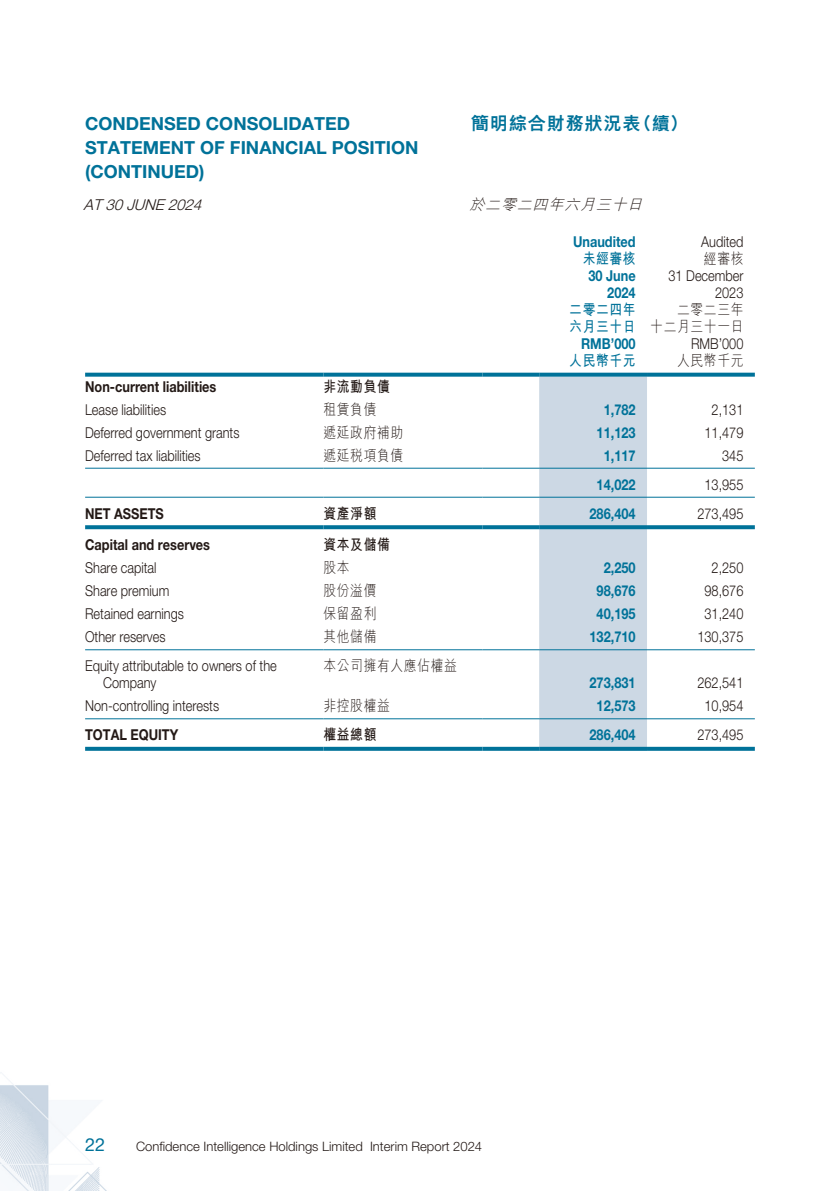
<style>
.page{position:relative;width:840px;height:1191px;background:#fff}
.page>*{position:absolute;margin:0;border:0;box-sizing:border-box;transform-origin:0 0}
.t1{font:700 18px/24px "Helvetica Neue LT Std";color:#007299}
.t2{font:800 18px "M Hei HK";letter-spacing:.05em;color:#007299}
.t3{font:18px "Helvetica Neue LT Std";color:#007299}
.t4{font:300 15px/17px "Helvetica Neue LT Std";color:#231916;text-align:right;scale:.85 1}
.t5{font:700 15px/17px "Helvetica Neue LT Std";color:#007299;text-align:right;scale:.85 1}
.t6{font:300 15px/17px "M Hei HK";letter-spacing:.05em;color:#231916;text-align:right;scale:.85 1}
.t7{font:700 15px "Helvetica Neue LT Std";color:#231916;scale:.85 1}
.t8{font:700 15px/17px "M Hei HK";letter-spacing:.05em;color:#007299;scale:.85 1}
.t9{font:700 15px "M Hei HK";letter-spacing:.05em;color:#231916;scale:.85 1}
.t10{font:italic 300 15px "Helvetica Neue LT Std";color:#231916}
.t11{font:italic 300 15px "M Hei HK";color:#231916}
.t12{font:300 13px "Helvetica Neue LT Std";color:#231916}
</style>
<div class="page">
<img style="left:0;top:372px;width:755px;height:819px">
<div style="left:539px;top:377px;width:107px;height:370px;background:#ccd8e4"></div>
<svg style="left:85px;top:373px;width:238px;height:4px"></svg>
<svg style="left:323px;top:373px;width:159px;height:4px"></svg>
<svg style="left:482px;top:373px;width:57px;height:4px"></svg>
<svg style="left:539px;top:373px;width:107px;height:4px"></svg>
<svg style="left:646px;top:373px;width:108px;height:4px"></svg>
<hr style="left:85px;top:468px;width:238px;height:1px;background:#007299">
<hr style="left:323px;top:468px;width:159px;height:1px;background:#007299">
<hr style="left:482px;top:468px;width:57px;height:1px;background:#007299">
<hr style="left:539px;top:468px;width:107px;height:1px;background:#007299">
<hr style="left:646px;top:468px;width:108px;height:1px;background:#007299">
<hr style="left:85px;top:497px;width:238px;height:1px;background:#007299">
<hr style="left:323px;top:497px;width:159px;height:1px;background:#007299">
<hr style="left:482px;top:497px;width:57px;height:1px;background:#007299">
<hr style="left:539px;top:497px;width:107px;height:1px;background:#007299">
<hr style="left:646px;top:497px;width:108px;height:1px;background:#007299">
<svg style="left:85px;top:525px;width:238px;height:4px"></svg>
<svg style="left:323px;top:525px;width:159px;height:4px"></svg>
<svg style="left:482px;top:525px;width:57px;height:4px"></svg>
<svg style="left:539px;top:525px;width:107px;height:4px"></svg>
<svg style="left:646px;top:525px;width:108px;height:4px"></svg>
<hr style="left:85px;top:649px;width:238px;height:1px;background:#007299">
<hr style="left:323px;top:649px;width:159px;height:1px;background:#007299">
<hr style="left:482px;top:649px;width:57px;height:1px;background:#007299">
<hr style="left:539px;top:649px;width:107px;height:1px;background:#007299">
<hr style="left:646px;top:649px;width:108px;height:1px;background:#007299">
<hr style="left:85px;top:718px;width:238px;height:1px;background:#007299">
<hr style="left:323px;top:718px;width:159px;height:1px;background:#007299">
<hr style="left:482px;top:718px;width:57px;height:1px;background:#007299">
<hr style="left:539px;top:718px;width:107px;height:1px;background:#007299">
<hr style="left:646px;top:718px;width:108px;height:1px;background:#007299">
<svg style="left:85px;top:747px;width:238px;height:4px"></svg>
<svg style="left:323px;top:747px;width:159px;height:4px"></svg>
<svg style="left:482px;top:747px;width:57px;height:4px"></svg>
<svg style="left:539px;top:747px;width:107px;height:4px"></svg>
<svg style="left:646px;top:747px;width:108px;height:4px"></svg>
<p class="t1" style="left:85px;top:111px;width:334px">CONDENSED CONSOLIDATED<br>STATEMENT OF FINANCIAL POSITION (CONTINUED)</p>
<p class="t10" style="left:84px;top:196px;width:124px">AT30JUNE 2024</p>
<p class="t2" style="left:471px;top:114px;width:218px">簡明綜合財務狀況表（續）</p>
<p class="t11" style="left:469px;top:197px;width:178px">於二零二四年六月三十日</p>
<p class="t5" style="left:572px;top:233px;width:75px">Unaudited</p>
<p class="t4" style="left:700px;top:233px;width:51px">Audited</p>
<p class="t8" style="left:582px;top:249px;width:64px">未經審核</p>
<p class="t6" style="left:703px;top:250px;width:48px">經審核</p>
<p class="t5" style="left:588px;top:267px;width:57px">30 June<br>2024</p>
<p class="t4" style="left:668px;top:267px;width:90px">31 December<br>2023</p>
<p class="t8" style="left:569px;top:300px;width:79px">二零二四年六月三十日</p>
<p class="t6" style="left:650px;top:301px;width:111px">二零二三年<br>十二月三十一日</p>
<p class="t5" style="left:580px;top:335px;width:66px">RMB’000</p>
<p class="t4" style="left:690px;top:335px;width:63px">RMB’000</p>
<p class="t8" style="left:569px;top:351px;width:79px">人民幣千元</p>
<p class="t6" style="left:676px;top:352px;width:79px">人民幣千元</p>
<p class="t7" style="left:85px;top:377px;width:156px">Non-current liabilities</p>
<p class="t9" style="left:323px;top:375px;width:79px">非流動負債</p>
<p class="t4" style="left:85px;top:400px;width:97px">Lease liabilities</p>
<p class="t6" style="left:323px;top:400px;width:64px">租賃負債</p>
<p class="t5" style="left:603px;top:400px;width:39px">1,782</p>
<p class="t4" style="left:711px;top:400px;width:39px">2,131</p>
<p class="t4" style="left:85px;top:423px;width:183px">Deferred government grants</p>
<p class="t6" style="left:323px;top:423px;width:95px">遞延政府補助</p>
<p class="t5" style="left:596px;top:423px;width:47px">11,123</p>
<p class="t4" style="left:704px;top:423px;width:47px">11,479</p>
<p class="t4" style="left:85px;top:446px;width:137px">Deferred tax liabilities</p>
<p class="t6" style="left:323px;top:446px;width:95px">遞延稅項負債</p>
<p class="t5" style="left:603px;top:446px;width:39px">1,117</p>
<p class="t4" style="left:721px;top:446px;width:27px">345</p>
<p class="t5" style="left:596px;top:475px;width:47px">14,022</p>
<p class="t4" style="left:704px;top:475px;width:47px">13,955</p>
<p class="t7" style="left:85px;top:504px;width:94px">NET ASSETS</p>
<p class="t9" style="left:323px;top:502px;width:64px">資產淨額</p>
<p class="t5" style="left:589px;top:504px;width:56px">286,404</p>
<p class="t4" style="left:697px;top:504px;width:56px">273,495</p>
<p class="t7" style="left:85px;top:535px;width:148px">Capital and reserves</p>
<p class="t9" style="left:323px;top:534px;width:79px">資本及儲備</p>
<p class="t4" style="left:85px;top:559px;width:85px">Share capital</p>
<p class="t6" style="left:323px;top:559px;width:32px">股本</p>
<p class="t5" style="left:603px;top:559px;width:39px">2,250</p>
<p class="t4" style="left:711px;top:559px;width:39px">2,250</p>
<p class="t4" style="left:85px;top:582px;width:100px">Share premium</p>
<p class="t6" style="left:323px;top:582px;width:64px">股份溢價</p>
<p class="t5" style="left:596px;top:582px;width:47px">98,676</p>
<p class="t4" style="left:704px;top:582px;width:47px">98,676</p>
<p class="t4" style="left:85px;top:605px;width:118px">Retained earnings</p>
<p class="t6" style="left:323px;top:605px;width:64px">保留盈利</p>
<p class="t5" style="left:596px;top:605px;width:47px">40,195</p>
<p class="t4" style="left:704px;top:605px;width:47px">31,240</p>
<p class="t4" style="left:85px;top:628px;width:96px">Other reserves</p>
<p class="t6" style="left:323px;top:628px;width:64px">其他儲備</p>
<p class="t5" style="left:589px;top:628px;width:56px">132,710</p>
<p class="t4" style="left:697px;top:628px;width:56px">130,375</p>
<p class="t4" style="left:103px;top:657px;width:206px;text-align:left;text-indent:-18px">Equity attributable to owners of the<br>Company</p>
<p class="t6" style="left:323px;top:657px;width:158px">本公司擁有人應佔權益</p>
<p class="t5" style="left:589px;top:674px;width:56px">273,831</p>
<p class="t4" style="left:697px;top:674px;width:56px">262,541</p>
<p class="t4" style="left:85px;top:697px;width:159px">Non-controlling interests</p>
<p class="t6" style="left:323px;top:697px;width:79px">非控股權益</p>
<p class="t5" style="left:596px;top:697px;width:47px">12,573</p>
<p class="t4" style="left:704px;top:697px;width:47px">10,954</p>
<p class="t7" style="left:85px;top:725px;width:111px">TOTAL EQUITY</p>
<p class="t9" style="left:323px;top:724px;width:64px">權益總額</p>
<p class="t5" style="left:589px;top:726px;width:56px">286,404</p>
<p class="t4" style="left:697px;top:726px;width:56px">273,495</p>
<p class="t3" style="left:85px;top:1134px;width:22px">22</p>
<p class="t12" style="left:136px;top:1138px;width:347px">Confidence Intelligence Holdings Limited Interim Report 2024</p>
</div>
